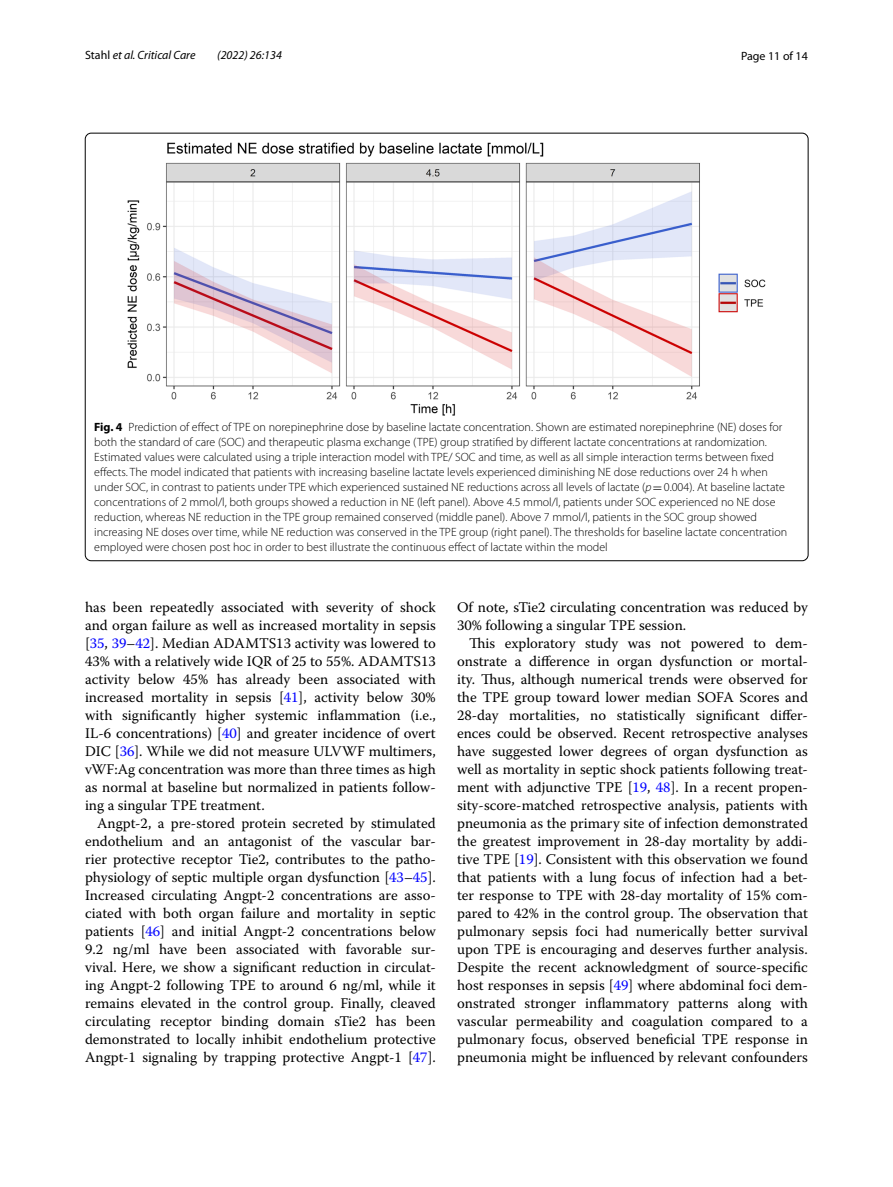
<style>
.page{position:relative;width:893px;height:1187px;background:#fff}
.page>*{position:absolute;margin:0;border:0;box-sizing:border-box;transform-origin:0 0}
.t1{font:14.7px/18px "Warnock Pro";color:#000;text-align:justify}
.t2{font:300 12px/15px "Myriad Pro";color:#000}
.t3{font:italic 12px "Myriad Pro";color:#000}
.t4{font:12px "Myriad Pro";color:#000}
.s1{font-style:normal}
.s2{font-weight:700}
.s3{font-style:italic}
.s4{font-family:"MTSY";font-weight:400}
.s5{color:#00f}
</style>
<div class="page">
<img style="left:128px;top:142px;width:638px;height:274px">
<p class="t3" style="left:85px;top:48px;width:112px"><span class="s1">Stahl</span> et al. Critical Care</p>
<p class="t3" style="left:217px;top:48px;width:66px">(2022) 26:134</p>
<p class="t4" style="left:741px;top:48px;width:68px">Page 11 of 14</p>
<p class="t2" style="left:94px;top:420px;width:694px"><span class="s2">Fig. 4</span> Prediction of effect of TPE on norepinephrine dose by baseline lactate concentration. Shown are estimated norepinephrine (NE) doses for both the standard of care (SOC) and therapeutic plasma exchange (TPE) group stratified by different lactate concentrations at randomization.<br>Estimated values were calculated using a triple interaction model with TPE/ SOC and time, as well as all simple interaction terms between fixed effects. The model indicated that patients with increasing baseline lactate levels experienced diminishing NE dose reductions over 24 h when under SOC, in contrast to patients under TPE which experienced sustained NE reductions across all levels of lactate (<span class="s3">p</span><span class="s4">=</span>0.004). At baseline lactate concentrations of 2 mmol/l, both groups showed a reduction in NE (left panel). Above 4.5 mmol/l, patients under SOC experienced no NE dose reduction, whereas NE reduction in the TPE group remained conserved (middle panel). Above 7 mmol/l, patients in the SOC group showed increasing NE doses over time, while NE reduction was conserved in the TPE group (right panel). The thresholds for baseline lactate concentration employed were chosen post hoc in order to best illustrate the continuous effect of lactate within the model</p>
<p class="t1" style="left:85px;top:597px;width:352px">has been repeatedly associated with severity of shock and organ failure as well as increased mortality in sepsis [<span class="s5">35</span>, <span class="s5">39</span>–<span class="s5">42</span>]. Median ADAMTS13 activity was lowered to 43% with a relatively wide IQR of 25 to 55%. ADAMTS13 activity below 45% has already been associated with increased mortality in sepsis [<span class="s5">41</span>], activity below 30% with significantly higher systemic inflammation (i.e., IL-6 concentrations) [<span class="s5">40</span>] and greater incidence of overt DIC [<span class="s5">36</span>]. While we did not measure ULVWF multimers, vWF:Ag concentration was more than three times as high as normal at baseline but normalized in patients follow&shy;ing a singular TPE treatment.</p>
<p class="t1" style="left:85px;top:813px;width:352px;text-indent:12px">Angpt-2, a pre-stored protein secreted by stimulated endothelium and an antagonist of the vascular bar&shy;rier protective receptor Tie2, contributes to the patho&shy;physiology of septic multiple organ dysfunction [<span class="s5">43</span>–<span class="s5">45</span>].<br>Increased circulating Angpt-2 concentrations are asso&shy;ciated with both organ failure and mortality in septic patients [<span class="s5">46</span>] and initial Angpt-2 concentrations below 9.2 ng/ml have been associated with favorable sur&shy;vival. Here, we show a significant reduction in circulat&shy;ing Angpt-2 following TPE to around 6 ng/ml, while it remains elevated in the control group. Finally, cleaved circulating receptor binding domain sTie2 has been demonstrated to locally inhibit endothelium protective Angpt-1 signaling by trapping protective Angpt-1 [<span class="s5">47</span>].</p>
<p class="t1" style="left:457px;top:597px;width:352px">Of note, sTie2 circulating concentration was reduced by<br>30% following a singular TPE session.</p>
<p class="t1" style="left:457px;top:633px;width:352px;text-indent:12px">This exploratory study was not powered to dem&shy;onstrate a difference in organ dysfunction or mortal&shy;ity. Thus, although numerical trends were observed for the TPE group toward lower median SOFA Scores and 28-day mortalities, no statistically significant differ&shy;ences could be observed. Recent retrospective analyses have suggested lower degrees of organ dysfunction as well as mortality in septic shock patients following treat&shy;ment with adjunctive TPE [<span class="s5">19</span>, <span class="s5">48</span>]. In a recent propen&shy;sity-score-matched retrospective analysis, patients with pneumonia as the primary site of infection demonstrated the greatest improvement in 28-day mortality by addi&shy;tive TPE [<span class="s5">19</span>]. Consistent with this observation we found that patients with a lung focus of infection had a bet&shy;ter response to TPE with 28-day mortality of 15% com&shy;pared to 42% in the control group. The observation that pulmonary sepsis foci had numerically better survival upon TPE is encouraging and deserves further analysis.<br>Despite the recent acknowledgment of source-specific host responses in sepsis [<span class="s5">49</span>] where abdominal foci dem&shy;onstrated stronger inflammatory patterns along with vascular permeability and coagulation compared to a pulmonary focus, observed beneficial TPE response in pneumonia might be influenced by relevant confounders</p>
</div>
